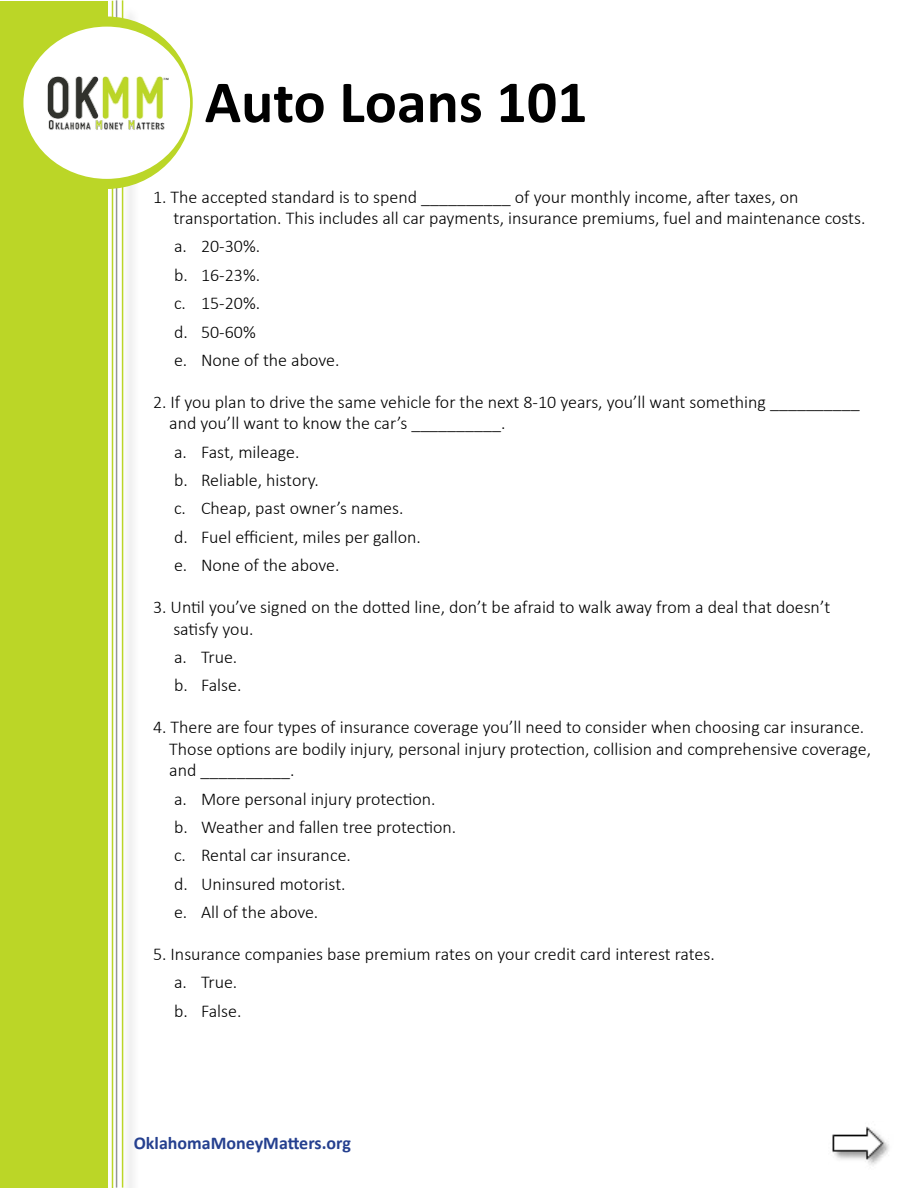
<style>
.page{position:relative;width:918px;height:1188px;background:#fff}
.page>*{position:absolute;margin:0;border:0;box-sizing:border-box;transform-origin:0 0}
.t1{font:700 60px "Calibri";color:#000}
.t2{font:300 18px/28.3px "Calibri";color:#000}
.t3{font:700 18px "Calibri";color:#25408f}
</style>
<div class="page">
<div style="left:0;top:1px;width:107px;height:1186px;background:#bbd627"></div>
<hr style="left:112px;top:1px;width:1px;height:1187px;background:#bbd627">
<hr style="left:116px;top:0;width:1px;height:1188px;background:#939598">
<div style="left:122px;top:5px;width:17px;height:1183px;background:#f7f7f7"></div>
<hr style="left:122px;top:0;width:1px;height:1188px;background:#bbd627">
<div style="left:21px;top:17px;width:171px;height:171px;background:#bbd627;border-radius:50%"></div>
<div style="left:23px;top:27px;width:167px;height:152px;background:#fff;border-radius:50%"></div>
<img style="left:47px;top:76px;width:121px;height:54px">
<img style="left:832px;top:1126px;width:57px;height:40px">
<h1 class="t1" style="left:205px;top:64px;width:384px">Auto Loans 101</h1>
<p class="t2" style="left:173px;top:186px;width:694px;line-height:21.6px;text-indent:-20px">1. The accepted standard is to spend __________ of your monthly income, after taxes, on transportation. This includes all car payments, insurance premiums, fuel and maintenance costs.</p>
<p class="t2" style="left:174px;top:232px;width:167px">a. 20-30%.<br>b. 16-23%.<br>c. 15-20%.<br>d. 50-60%<br>e. None of the above.</p>
<p class="t2" style="left:169px;top:391px;width:692px;line-height:21.6px;text-indent:-16px">2. If you plan to drive the same vehicle for the next 8-10 years, you’ll want something __________ and you’ll want to know the car’s __________.</p>
<p class="t2" style="left:174px;top:437px;width:248px">a. Fast, mileage.<br>b. Reliable, history.<br>c. Cheap, past owner’s names. d. Fuel efficient, miles per gallon. e. None of the above.</p>
<p class="t2" style="left:173px;top:596px;width:659px;line-height:21.6px;text-indent:-20px">3. Until you’ve signed on the dotted line, don’t be afraid to walk away from a deal that doesn’t satisfy you.</p>
<p class="t2" style="left:174px;top:643px;width:69px">a. True. b. False.</p>
<p class="t2" style="left:169px;top:716px;width:703px;line-height:21.6px;text-indent:-16px">4. There are four types of insurance coverage you’ll need to consider when choosing car insurance.<br>Those options are bodily injury, personal injury protection, collision and comprehensive coverage, and __________.</p>
<p class="t2" style="left:174px;top:784px;width:284px">a. More personal injury protection.<br>b. Weather and fallen tree protection. c. Rental car insurance.<br>d. Uninsured motorist.<br>e. All of the above.</p>
<p class="t2" style="left:174px;top:940px;width:542px;text-indent:-21px">5. Insurance companies base premium rates on your credit card interest rates. a. True.<br>b. False.</p>
<p class="t3" style="left:134px;top:1132px;width:219px">OklahomaMoneyMatters.org</p>
</div>
